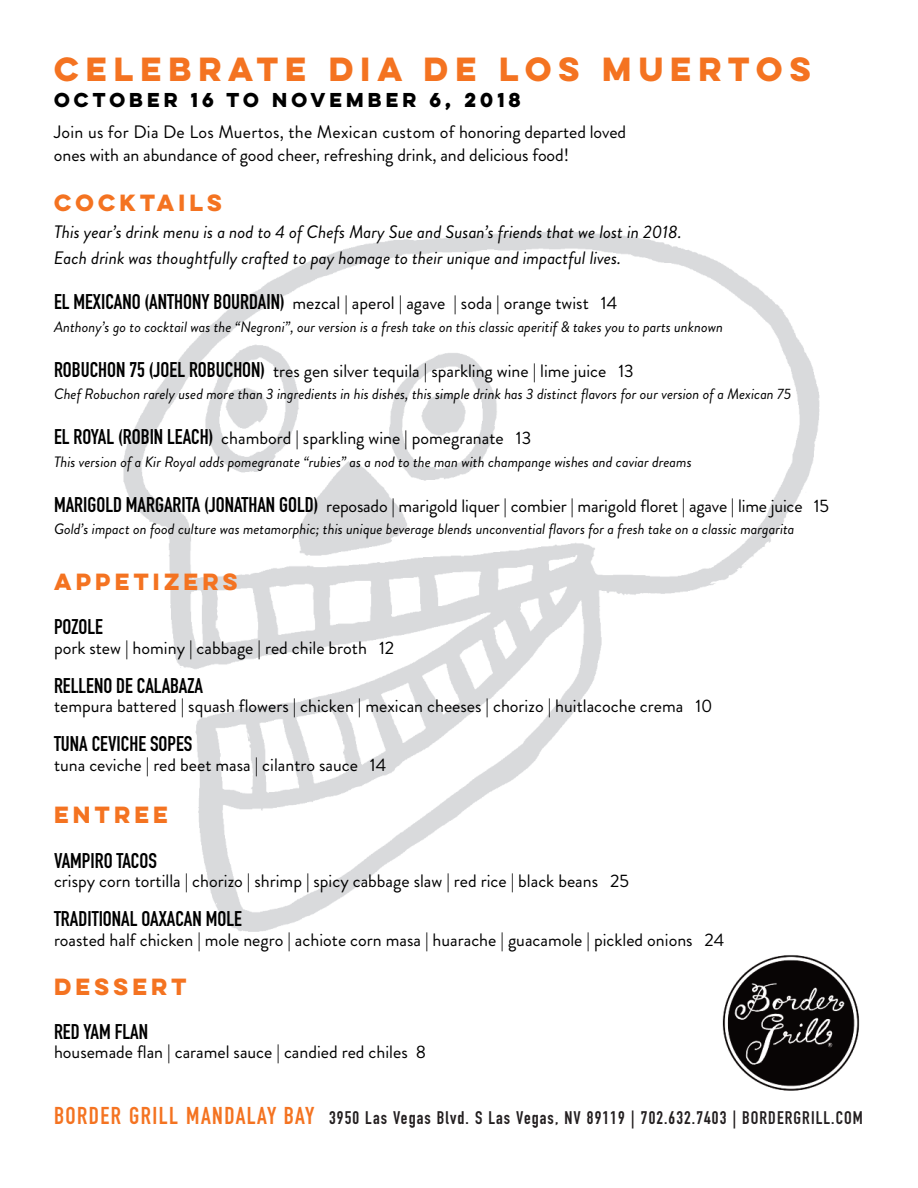
<style>
.page{position:relative;width:918px;height:1188px;background:#fff}
.page>*{position:absolute;margin:0;border:0;box-sizing:border-box;transform-origin:0 0}
.t1{font:700 30px "Lulo Clean One";letter-spacing:.01em;color:#f47321}
.t2{font:700 21px "DIN Condensed";color:#000}
.t3{font:700 21px "Lulo Clean One";letter-spacing:-.025em;color:#f47321}
.t4{font:18px/23.1px "Brandon Grotesque";color:#000}
.t5{font:italic 18px/26.7px "Brandon Grotesque";color:#000}
.t6{font:700 18px "DIN Condensed";letter-spacing:.06em;color:#231f20}
.t7{font:700 18px "Lulo Clean One";color:#000}
.t8{font:italic 15px "Brandon Grotesque";color:#000}
.s1{font-family:"DIN Condensed";font-weight:700;font-size:21px}
.s2{font-size:24px;color:#f47321}
</style>
<div class="page">
<img style="left:123px;top:231px;width:697px;height:701px">
<img style="left:722px;top:955px;width:138px;height:136px">
<h1 class="t1" style="left:54px;top:46px;width:765px">CELEBRATE DIA DE LOS MUERTOS</h1>
<p class="t7" style="left:54px;top:86px;width:472px">OCTOBER 16 TO NOVEMBER 6, 2018</p>
<p class="t4" style="left:54px;top:123px;width:574px">Join us for Dia De Los Muertos, the Mexican custom of honoring departed loved ones with an abundance of good cheer, refreshing drink, and delicious food!</p>
<p class="t3" style="left:54px;top:186px;width:174px">COCKTAILS</p>
<p class="t5" style="left:54px;top:221px;width:629px">This year’s drink menu is a nod to 4 of Chefs Mary Sue and Susan’s friends that we lost in 2018.<br>Each drink was thoughtfully crafted to pay homage to their unique and impactful lives.</p>
<p class="t4" style="left:54px;top:294px;width:565px"><span class="s1">EL MEXICANO (ANTHONY BOURDAIN)</span> mezcal | aperol | agave | soda | orange twist 14</p>
<p class="t8" style="left:54px;top:321px;width:671px">Anthony’s go to cocktail was the “Negroni”, our version is a fresh take on this classic aperitif &amp; takes you to parts unknown</p>
<p class="t4" style="left:54px;top:362px;width:581px"><span class="s1">ROBUCHON 75 (JOEL ROBUCHON)</span> tres gen silver tequila | sparkling wine | lime juice 13</p>
<p class="t8" style="left:54px;top:389px;width:739px">Chef Robuchon rarely used more than 3 ingredients in his dishes, this simple drink has 3 distinct flavors for our version of a Mexican 75</p>
<p class="t4" style="left:54px;top:429px;width:479px"><span class="s1">EL ROYAL (ROBIN LEACH)</span> chambord | sparkling wine | pomegranate 13</p>
<p class="t8" style="left:54px;top:456px;width:639px">This version of a Kir Royal adds pomegranate “rubies” as a nod to the man with champange wishes and caviar dreams</p>
<p class="t4" style="left:54px;top:497px;width:777px"><span class="s1">MARIGOLD MARGARITA (JONATHAN GOLD)</span> reposado | marigold liquer | combier | marigold floret | agave | lime juice 15</p>
<p class="t8" style="left:54px;top:524px;width:742px">Gold’s impact on food culture was metamorphic; this unique beverage blends unconvential flavors for a fresh take on a classic margarita</p>
<p class="t3" style="left:54px;top:566px;width:190px">APPETIZERS</p>
<p class="t2" style="left:54px;top:615px;width:50px">POZOLE</p>
<p class="t4" style="left:54px;top:639px;width:342px">pork stew | hominy | cabbage | red chile broth 12</p>
<p class="t2" style="left:54px;top:673px;width:151px">RELLENO DE CALABAZA</p>
<p class="t4" style="left:54px;top:697px;width:660px">tempura battered | squash flowers | chicken | mexican cheeses | chorizo | huitlacoche crema 10</p>
<p class="t2" style="left:54px;top:732px;width:140px">TUNA CEVICHE SOPES</p>
<p class="t4" style="left:54px;top:756px;width:334px">tuna ceviche | red beet masa | cilantro sauce 14</p>
<p class="t3" style="left:54px;top:799px;width:120px">ENTREE</p>
<p class="t2" style="left:54px;top:848px;width:105px">VAMPIRO TACOS</p>
<p class="t4" style="left:54px;top:872px;width:577px">crispy corn tortilla | chorizo | shrimp | spicy cabbage slaw | red rice | black beans 25</p>
<p class="t2" style="left:54px;top:906px;width:189px">TRADITIONAL OAXACAN MOLE</p>
<p class="t4" style="left:54px;top:930px;width:672px">roasted half chicken | mole negro | achiote corn masa | huarache | guacamole | pickled onions 24</p>
<p class="t3" style="left:54px;top:970px;width:139px">DESSERT</p>
<p class="t2" style="left:54px;top:1019px;width:96px">RED YAM FLAN</p>
<p class="t4" style="left:54px;top:1043px;width:374px">housemade flan | caramel sauce | candied red chiles 8</p>
<p class="t6" style="left:54px;top:1108px;width:810px"><span class="s2">BORDER GRILL MANDALAY BAY</span> 3950 Las Vegas Blvd. S Las Vegas, NV 89119 | 702.632.7403 | BORDERGRILL.COM</p>
</div>
